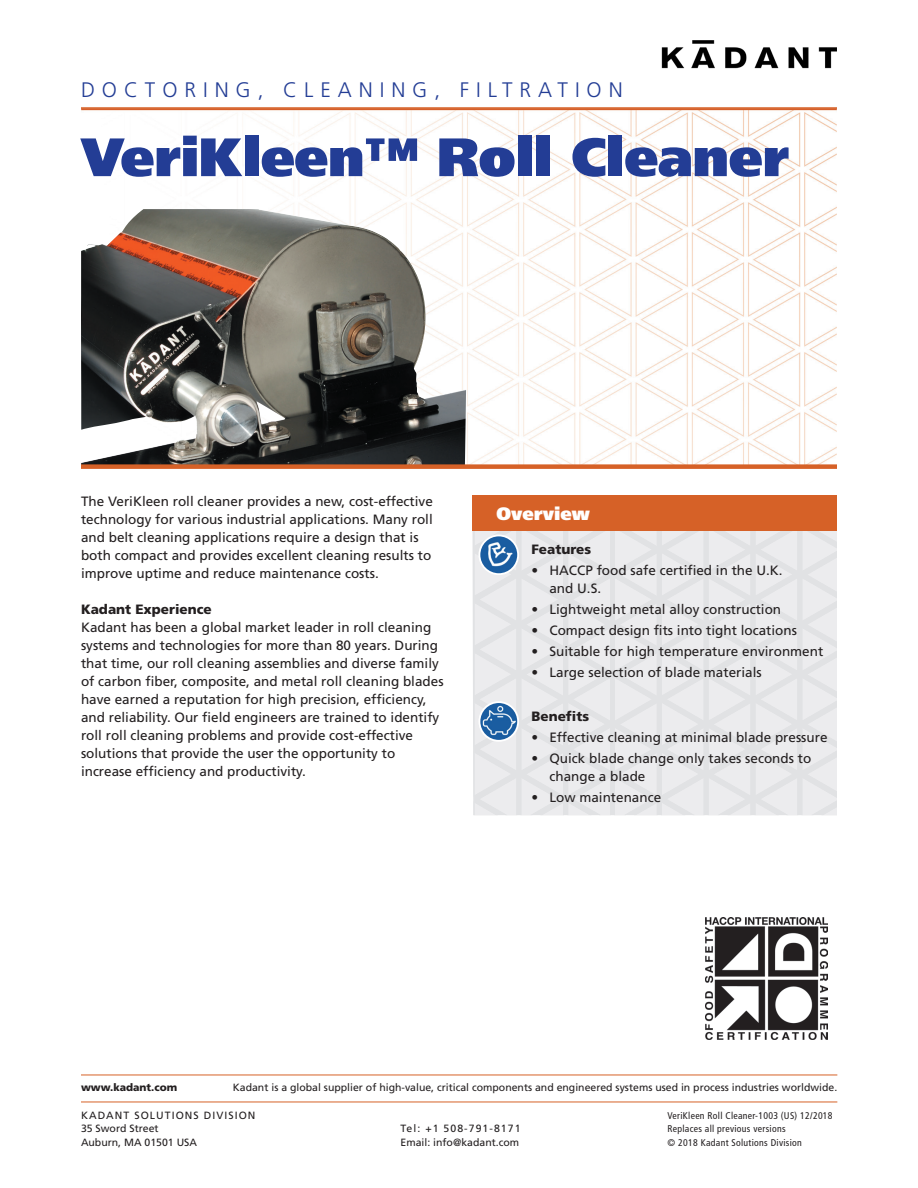
<style>
.page{position:relative;width:918px;height:1188px;background:#fff}
.page>*{position:absolute;margin:0;border:0;box-sizing:border-box;transform-origin:0 0}
.KADANT_BROCHURE_TITL{font:900 54px "Frutiger";letter-spacing:-.01em;color:#233d95}
.KADANT_BROCHURE_UNIT{font:300 21px "Frutiger LT";letter-spacing:.33em;color:#233d95}
.KADANT_BROCHURE_HEAD{font:900 18px "Frutiger LT";color:#fff}
.KADANT_BROCHURE_BODY{font:13.5px/18px "Frutiger";color:#231f20}
.KADANT_BROCHURE_BULL{font:13.5px/18px "Frutiger LT";color:#231f20}
.KADANT_BROCHURE_BODY-2{font:900 13.5px "Frutiger LT";color:#231f20}
.KADANT_BROCHURE_BULL-2{font:900 13.5px "Frutiger";color:#231f20}
.KADANT_BROCHURE_BOIL{font:10.5px "Frutiger LT";color:#231f20}
.KADANT_BROCHURE_BOIL-2{font:10.5px "Frutiger LT Std";letter-spacing:.1em;color:#231f20}
.KADANT_BROCHURE_BOIL-3{font:10.5px "Frutiger LT Std";color:#231f20}
.KADANT_BROCHURE_BOIL-4{font:900 10.5px "Frutiger LT";color:#231f20}
.KADANT_BROCHURE_BOIL-5{font:condensed 9.75px "Frutiger LT";letter-spacing:.03em;color:#231f20}
.s1{font-family:"Frutiger LT"}
</style>
<div class="page">
<img style="left:81px;top:47px;width:756px;height:417px">
<img style="left:662px;top:40px;width:175px;height:28px">
<hr style="left:81px;top:107px;width:756px;height:2px;background:#d66127">
<hr style="left:81px;top:1075px;width:756px;height:1px;background:#d66127">
<hr style="left:81px;top:1102px;width:756px;height:1px;background:#d66127">
<img style="left:81px;top:209px;width:385px;height:255px">
<div style="left:81px;top:464px;width:756px;height:5px;background:#d66127"></div>
<div style="left:472px;top:495px;width:365px;height:36px;background:#d66127"></div>
<svg style="left:474px;top:531px;width:363px;height:284px;background:#e8e8ea"></svg>
<img style="left:479px;top:535px;width:39px;height:39px;border-radius:19px">
<div style="left:479px;top:535px;width:40px;height:40px;border:2px solid #fff;border-radius:50%"></div>
<img style="left:479px;top:702px;width:39px;height:39px;border-radius:19px">
<div style="left:479px;top:701px;width:40px;height:41px;border:2px solid #fff;border-radius:50%"></div>
<img style="left:705px;top:917px;width:123px;height:123px">
<p class="KADANT_BROCHURE_UNIT" style="left:81px;top:78px;width:543px">DOCTORING, CLEANING, FILTRATION</p>
<p class="KADANT_BROCHURE_TITL" style="left:81px;top:124px;width:710px">VeriKleen™ Roll Cleaner</p>
<p class="KADANT_BROCHURE_BODY" style="left:81px;top:492px;width:353px">The VeriKleen roll cleaner provides a new, cost-effective technology for various industrial applications. Many roll and belt cleaning applications require a design that is both compact and provides excellent cleaning results to improve uptime and reduce maintenance costs.</p>
<p class="KADANT_BROCHURE_BODY-2" style="left:81px;top:601px;width:132px">Kadant Experience</p>
<p class="KADANT_BROCHURE_BODY" style="left:81px;top:618px;width:364px">Kadant has been a global market leader in roll cleaning systems and technologies for more than 80 years. During that time, our roll cleaning assemblies and diverse family of carbon fiber, composite, and metal roll cleaning blades have earned a reputation for high precision, efficiency, and reliability. Our field engineers are trained to identify roll roll cleaning problems and provide cost-effective solutions that provide the user the opportunity to increase efficiency and productivity.</p>
<p class="KADANT_BROCHURE_HEAD" style="left:496px;top:503px;width:95px">Overview</p>
<p class="KADANT_BROCHURE_BODY-2" style="left:531px;top:541px;width:61px">Features</p>
<p class="KADANT_BROCHURE_BULL" style="left:531px;top:562px;width:253px">• HACCP food safe certified in the U.K.</p>
<p class="KADANT_BROCHURE_BULL" style="left:549px;top:580px;width:53px">and U.S.</p>
<p class="KADANT_BROCHURE_BULL" style="left:531px;top:601px;width:251px">• Lightweight metal alloy construction</p>
<p class="KADANT_BROCHURE_BULL" style="left:531px;top:622px;width:267px">• Compact design fits into tight locations</p>
<p class="KADANT_BROCHURE_BULL" style="left:531px;top:643px;width:293px">• Suitable for high temperature environment</p>
<p class="KADANT_BROCHURE_BULL" style="left:531px;top:664px;width:232px">• Large selection of blade materials</p>
<p class="KADANT_BROCHURE_BULL-2" style="left:531px;top:708px;width:59px">Benefits</p>
<p class="KADANT_BROCHURE_BULL" style="left:531px;top:728px;width:298px">• Effective cleaning at minimal blade pressure</p>
<p class="KADANT_BROCHURE_BULL" style="left:549px;top:749px;width:263px;text-indent:-18px">• Quick blade change only takes seconds to change a blade</p>
<p class="KADANT_BROCHURE_BULL" style="left:531px;top:788px;width:131px">• Low maintenance</p>
<p class="KADANT_BROCHURE_BOIL-4" style="left:81px;top:1081px;width:98px">www.kadant.com</p>
<p class="KADANT_BROCHURE_BOIL" style="left:233px;top:1082px;width:606px">Kadant is a global supplier of high-value, critical components and engineered systems used in process industries worldwide.</p>
<p class="KADANT_BROCHURE_BOIL-2" style="left:81px;top:1109px;width:176px">KADANT SOLUTIONS DIVISION</p>
<p class="KADANT_BROCHURE_BOIL-5" style="left:668px;top:1110px;width:167px">VeriKleen Roll Cleaner-1003 (US) 12/2018</p>
<p class="KADANT_BROCHURE_BOIL-3" style="left:81px;top:1123px;width:79px">35 Sword Street</p>
<p class="KADANT_BROCHURE_BOIL-2" style="left:400px;top:1123px;width:122px">Tel: +1 508-791-8171</p>
<p class="KADANT_BROCHURE_BOIL-5" style="left:668px;top:1123px;width:120px">Replaces all previous versions</p>
<p class="KADANT_BROCHURE_BOIL-3" style="left:81px;top:1136px;width:118px">Auburn, MA 01501 US<span class="s1">A</span></p>
<p class="KADANT_BROCHURE_BOIL" style="left:401px;top:1136px;width:120px">Email: info@kadant.com</p>
<p class="KADANT_BROCHURE_BOIL-5" style="left:668px;top:1137px;width:136px">© 2018 Kadant Solutions Division</p>
</div>
